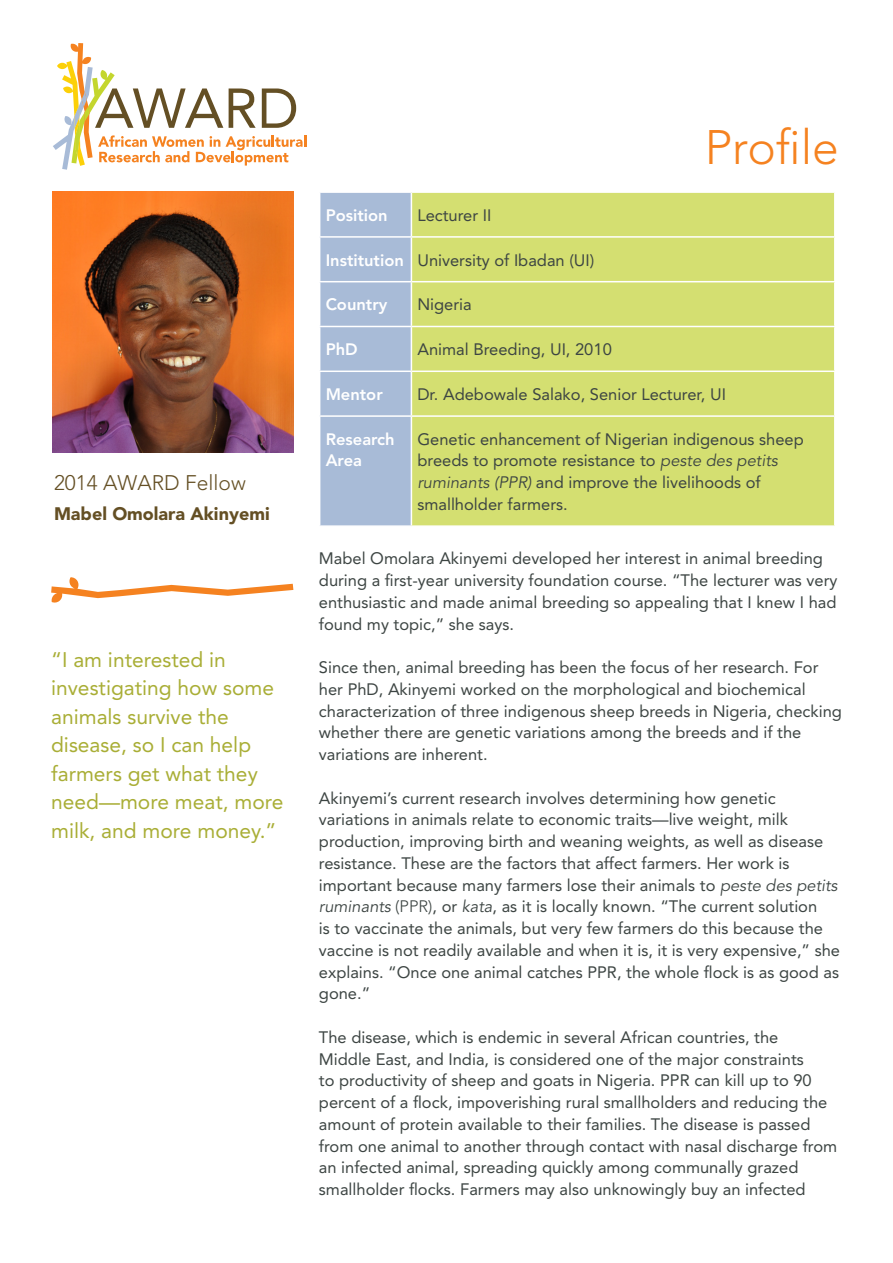
<style>
.page{position:relative;width:893px;height:1263px;background:#fff}
.page>*{position:absolute;margin:0;border:0;box-sizing:border-box;transform-origin:0 0}
.t1{font:300 48px "Avenir LT Std";color:#f58220}
.t2{font:21px/28.5px "Avenir LT Std";color:#a9ae36}
.t3{font:300 21px "Avenir LT Std";color:#644f24}
.t4{font:900 18px "Avenir LT Std";color:#644f24}
.BT1{font:16.5px/21.8px "Avenir LT Std";color:#3d4543}
.BT1-2{font:800 16.5px/21.8px "Avenir LT Std";color:#fff}
.s1{font-style:italic}
.s2{font-weight:300}
</style>
<div class="page">
<img style="left:53px;top:191px;width:240px;height:262px">
<svg style="left:53px;top:43px;width:253px;height:127px"></svg>
<svg style="left:320px;top:193px;width:91px;height:332px;background:#abbdd8"></svg>
<div style="left:412px;top:193px;width:422px;height:332px;background:#d4df71"></div>
<hr style="left:319px;top:236px;width:92px;height:2px;background:#fff">
<hr style="left:411px;top:236px;width:425px;height:2px;background:#fff">
<hr style="left:319px;top:281px;width:92px;height:1px;background:#fff">
<hr style="left:411px;top:281px;width:425px;height:1px;background:#fff">
<hr style="left:319px;top:326px;width:92px;height:1px;background:#fff">
<hr style="left:411px;top:326px;width:425px;height:1px;background:#fff">
<hr style="left:319px;top:370px;width:92px;height:2px;background:#fff">
<hr style="left:411px;top:370px;width:425px;height:2px;background:#fff">
<hr style="left:319px;top:415px;width:92px;height:2px;background:#fff">
<hr style="left:411px;top:415px;width:425px;height:2px;background:#fff">
<svg style="left:51px;top:577px;width:242px;height:26px"></svg>
<p class="t3" style="left:54px;top:470px;width:193px">2014 AWARD Fellow</p>
<p class="t4" style="left:54px;top:503px;width:217px">Mabel Omolara Akinyemi</p>
<p class="t2" style="left:51px;top:645px;width:234px">“I am interested in investigating how some animals survive the disease, so I can help farmers get what they need—more meat, more milk, and more money.”</p>
<p class="t1" style="left:705px;top:119px;width:136px">Profile</p>
<p class="BT1-2" style="left:326px;top:204px;width:64px">Position</p>
<p class="BT1" style="left:417px;top:204px;width:76px">Lecturer II</p>
<p class="BT1-2" style="left:326px;top:249px;width:80px">Institution</p>
<p class="BT1" style="left:417px;top:249px;width:179px">University of Ibadan (UI)</p>
<p class="BT1-2" style="left:326px;top:294px;width:63px">Country</p>
<p class="BT1" style="left:417px;top:294px;width:56px">Nigeria</p>
<p class="BT1-2" style="left:326px;top:339px;width:34px">PhD</p>
<p class="BT1" style="left:417px;top:339px;width:196px">Animal Breeding, UI, 2010</p>
<p class="BT1-2" style="left:326px;top:383px;width:59px">Mentor</p>
<p class="BT1" style="left:417px;top:383px;width:310px">Dr. Adebowale Salako, Senior Lecturer, UI</p>
<p class="BT1-2" style="left:326px;top:428px;width:71px">Research<br>Area</p>
<p class="BT1" style="left:417px;top:428px;width:388px">Genetic enhancement of Nigerian indigenous sheep breeds to promote resistance to <span class="s1">peste des petits ruminants (PPR)</span> and improve the livelihoods of smallholder farmers.</p>
<p class="BT1" style="left:319px;top:548px;width:520px">Mabel Omolara Akinyemi developed her interest in animal breeding during a first-year university foundation course. “The lecturer was very enthusiastic and made animal breeding so appealing that I knew I had found my topic,” she says.</p>
<p class="BT1" style="left:319px;top:657px;width:525px">Since then, animal breeding has been the focus of her research. For her PhD, Akinyemi worked on the morphological and biochemical characterization of three indigenous sheep breeds in Nigeria, checking whether there are genetic variations among the breeds and if the variations are inherent.</p>
<p class="BT1" style="left:319px;top:787px;width:523px">Akinyemi’s current research involves determining how genetic variations in animals relate to economic traits—live weight, milk production, improving birth and weaning weights, as well as disease resistance. These are the factors that affect farmers. Her work is important because many farmers lose their animals to <span class="s1">peste des petits ruminants</span> <span class="s2">(PPR)</span>, or <span class="s1">kata</span>, as it is locally known. “The current solution<br>is to vaccinate the animals, but very few farmers do this because the vaccine is not readily available and when it is, it is very expensive,” she explains. “Once one animal catches PPR, the whole flock is as good as gone.”</p>
<p class="BT1" style="left:319px;top:1026px;width:520px">The disease, which is endemic in several African countries, the<br>Middle East, and India, is considered one of the major constraints<br>to productivity of sheep and goats in Nigeria. PPR can kill up to 90 percent of a flock, impoverishing rural smallholders and reducing the amount of protein available to their families. The disease is passed from one animal to another through contact with nasal discharge from an infected animal, spreading quickly among communally grazed smallholder flocks. Farmers may also unknowingly buy an infected</p>
</div>
